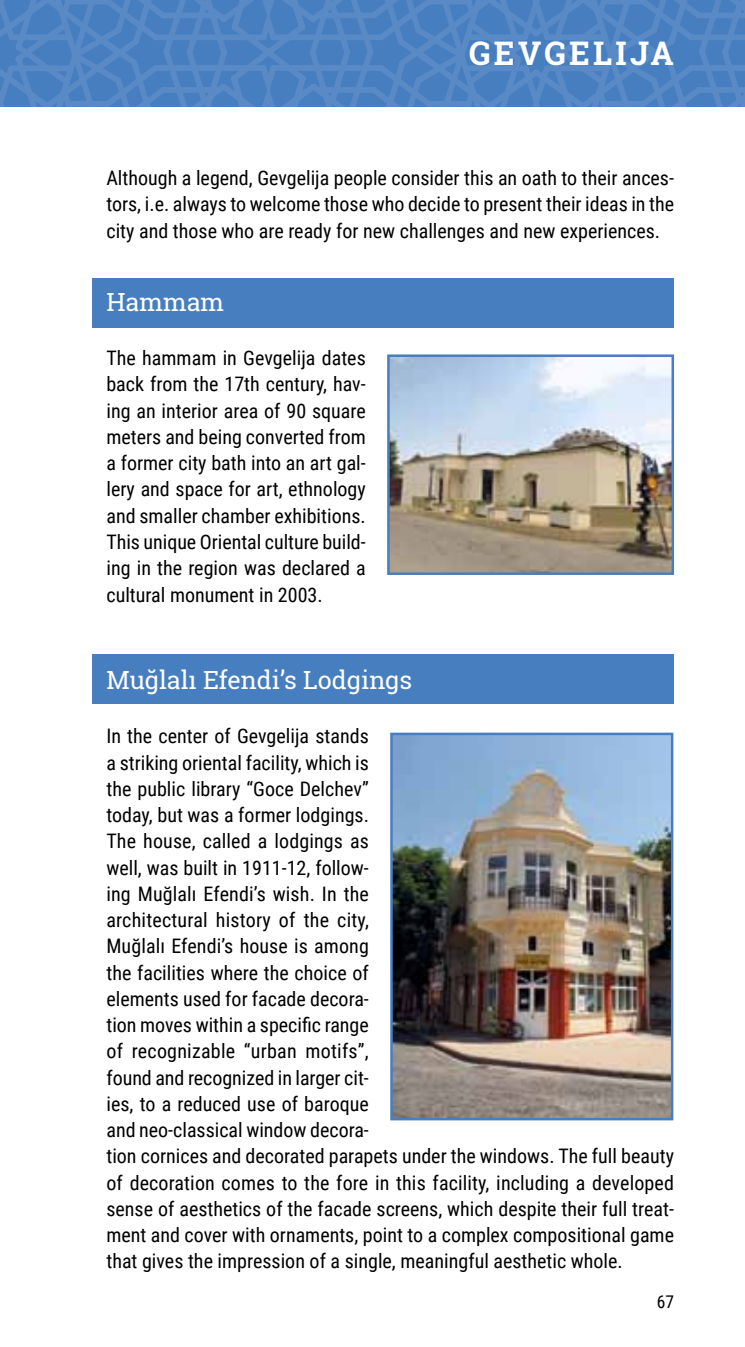
<style>
.page{position:relative;width:745px;height:1347px;background:#fff}
.page>*{position:absolute;margin:0;border:0;box-sizing:border-box;transform-origin:0 0}
.t1{font:700 32.5px "Roboto Slab";color:#fff}
.t2{font:25px "Roboto Slab";color:#fff}
.t3{font:20px/26.2px "Roboto Condensed";color:#000;text-align:justify}
.t4{font:17.5px "Roboto Condensed";color:#000}
</style>
<div class="page">
<div style="left:92px;top:278px;width:581px;height:50px;background:#477ec0"></div>
<div style="left:92px;top:653px;width:581px;height:50px;background:#477ec0"></div>
<svg style="left:0;top:0;width:744px;height:107px;background:#4e83c2"></svg>
<img style="left:390px;top:357px;width:280px;height:215px">
<div style="left:387px;top:354px;width:286px;height:221px;border:2px solid #477ec0"></div>
<img style="left:393px;top:735px;width:277px;height:382px">
<div style="left:390px;top:732px;width:283px;height:388px;border:2px solid #477ec0"></div>
<h1 class="t1" style="left:469px;top:31px;width:206px">GEVGELIJA</h1>
<p class="t3" style="left:106px;top:164px;width:569px">Although a legend, Gevgelija people consider this an oath to their ances&shy;tors, i.e. always to welcome those who decide to present their ideas in the city and those who are ready for new challenges and new experiences.</p>
<p class="t2" style="left:106px;top:284px;width:119px">Hammam</p>
<p class="t3" style="left:106px;top:344px;width:261px">The hammam in Gevgelija dates back from the 17th century, hav&shy;ing an interior area of 90 square meters and being converted from a former city bath into an art gal&shy;lery and space for art, ethnology and smaller chamber exhibitions.<br>This unique Oriental culture build&shy;ing in the region was declared a cultural monument in 2003.</p>
<p class="t2" style="left:106px;top:662px;width:307px">Muğlalı Efendi’s Lodgings</p>
<p class="t3" style="left:106px;top:722px;width:568px;text-align:left">In the center of Gevgelija stands<br>a striking oriental facility, which is<br>the public library “Goce Delchev”<br>today, but was a former lodgings.<br>The house, called a lodgings as<br>well, was built in 1911-12, follow-<br>ing Muğlalı Efendi’s wish. In the<br>architectural history of the city,<br>Muğlalı Efendi’s house is among<br>the facilities where the choice of<br>elements used for facade decora-<br>tion moves within a specific range<br>of recognizable “urban motifs”,<br>found and recognized in larger cit-<br>ies, to a reduced use of baroque<br>and neo-classical window decora-<br>tion cornices and decorated parapets under the windows. The full beauty of decoration comes to the fore in this facility, including a developed sense of aesthetics of the facade screens, which despite their full treat&shy;ment and cover with ornaments, point to a complex compositional game that gives the impression of a single, meaningful aesthetic whole.</p>
<p class="t4" style="left:656px;top:1289px;width:19px">67</p>
</div>
